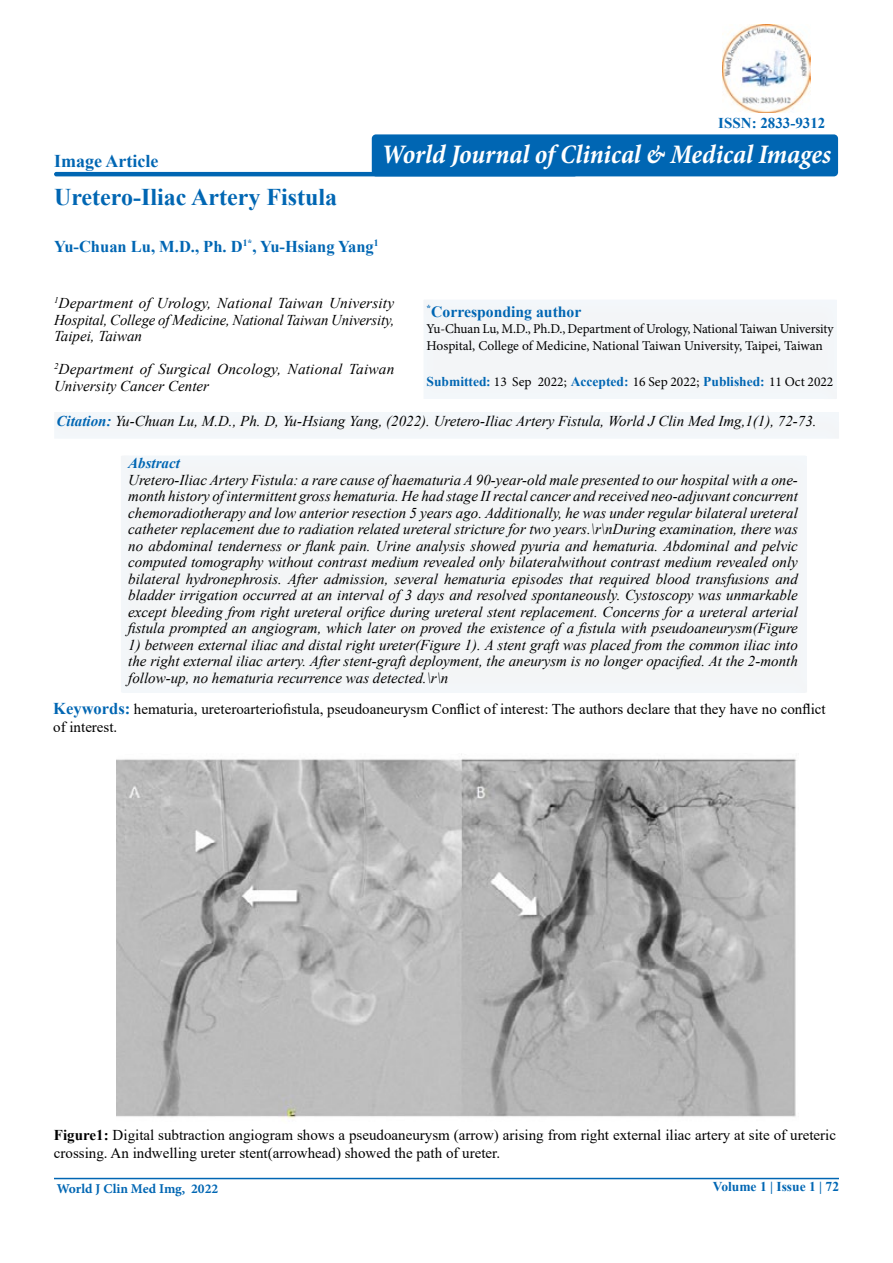
<style>
.page{position:relative;width:893px;height:1263px;background:#fff}
.page>*{position:absolute;margin:0;border:0;box-sizing:border-box;transform-origin:0 0}
.t1{font:italic 700 condensed 27px "Minion Pro";letter-spacing:-.005em;color:#fff}
.t2{font:700 24px "Times New Roman";color:#0066b3}
.t3{font:700 18px "Times New Roman";color:#0066b3}
.t4{font:700 16.5px "Times New Roman";color:#0066b3}
.t5{font:700 15.75px "Times New Roman";color:#0066b3}
.t6{font:italic 15px/16.5px "Times New Roman";color:#000;text-align:justify}
.t7{font:15px/18px "Times New Roman";color:#000}
.t8{font:700 15px "Times New Roman";color:#0066b3}
.t9{font:italic 700 15px "Times New Roman";color:#0066b3}
.t10{font:13.5px/16.5px "Minion Pro";letter-spacing:-.01em;color:#000}
.t11{font:700 13.5px "Times New Roman";color:#0066b3}
.t12{font:700 13.5px "Minion Pro";color:#0066b3}
.s1{font-family:"Minion Pro";font-weight:400;color:#000}
.s2{font-weight:700;color:#0066b3}
.s3{font-weight:700;font-size:16.5px;color:#0066b3}
.s4{font-weight:700}
</style>
<div class="page">
<hr style="left:54px;top:172px;width:523px;height:4px;background:#0066b3;border-radius:2px">
<hr style="left:54px;top:1178px;width:785px;height:1px;background:#0066b3">
<div style="left:410px;top:290px;width:440px;height:111px;background:#f3f5f7"></div>
<div style="left:372px;top:134px;width:466px;height:42px;background:#0066b3;border-radius:4px"></div>
<div style="left:108px;top:445px;width:713px;height:249px;background:#f3f5f6"></div>
<div style="left:42px;top:402px;width:811px;height:38px;background:#f3f6f9"></div>
<img style="left:116px;top:754px;width:680px;height:366px">
<img style="left:722px;top:25px;width:89px;height:88px">
<p class="t3" style="left:54px;top:148px;width:106px">Image Article</p>
<h2 class="t2" style="left:54px;top:179px;width:285px">Uretero-Iliac Artery Fistula</h2>
<p class="t8" style="left:718px;top:112px;width:109px">ISSN: 2833-9312</p>
<h1 class="t1" style="left:382px;top:135px;width:451px">World Journal of Clinical &amp; Medical Images</h1>
<p class="t4" style="left:54px;top:234px;width:326px">Yu-Chuan Lu, M.D., Ph. D<sup>1*</sup>, Yu-Hsiang Yang<sup>1</sup></p>
<p class="t6" style="left:54px;top:294px;width:342px"><sup>1</sup>Department of Urology, National Taiwan University Hospital, College of Medicine, National Taiwan University, Taipei, Taiwan</p>
<p class="t6" style="left:54px;top:360px;width:342px"><sup>2</sup>Department of Surgical Oncology, National Taiwan<br>University Cancer Center</p>
<p class="t5" style="left:427px;top:300px;width:156px"><sup>*</sup>Corresponding author</p>
<p class="t10" style="left:427px;top:321px;width:408px">Yu-Chuan Lu, M.D., Ph.D., Department of Urology, National Taiwan University<br>Hospital, College of Medicine, National Taiwan University, Taipei, Taiwan</p>
<p class="t11" style="left:427px;top:371px;width:408px">Submitted: <span class="s1">13 Sep 2022;</span> Accepted: <span class="s1">16 Sep 2022;</span> Published: <span class="s1">11 Oct 2022</span></p>
<p class="t6" style="left:57px;top:412px;width:762px"><span class="s2">Citation:</span> Yu-Chuan Lu, M.D., Ph. D, Yu-Hsiang Yang, (2022). Uretero-Iliac Artery Fistula, World J Clin Med Img,1(1), 72-73.</p>
<p class="t9" style="left:128px;top:453px;width:53px">Abstract</p>
<p class="t6" style="left:128px;top:471px;width:671px">Uretero-Iliac Artery Fistula: a rare cause of haematuria A 90-year-old male presented to our hospital with a one&shy;month history of intermittent gross hematuria. He had stage II rectal cancer and received neo-adjuvant concurrent chemoradiotherapy and low anterior resection 5 years ago. Additionally, he was under regular bilateral ureteral catheter replacement due to radiation related ureteral stricture for two years.\r\nDuring examination, there was no abdominal tenderness or flank pain. Urine analysis showed pyuria and hematuria. Abdominal and pelvic computed tomography without contrast medium revealed only bilateralwithout contrast medium revealed only bilateral hydronephrosis. After admission, several hematuria episodes that required blood transfusions and bladder irrigation occurred at an interval of 3 days and resolved spontaneously. Cystoscopy was unmarkable except bleeding from right ureteral orifice during ureteral stent replacement. Concerns for a ureteral arterial fistula prompted an angiogram, which later on proved the existence of a fistula with pseudoaneurysm(Figure</p>
<p class="t6" style="left:128px;top:636px;width:671px">1) between external iliac and distal right ureter(Figure 1). A stent graft was placed from the common iliac into the right external iliac artery. After stent-graft deployment, the aneurysm is no longer opacified. At the 2-month follow-up, no hematuria recurrence was detected.\r\n</p>
<p class="t7" style="left:53px;top:699px;width:774px"><span class="s3">Keywords:</span> hematuria, ureteroarteriofistula, pseudoaneurysm Conflict of interest: The authors declare that they have no conflict of interest.</p>
<p class="t7" style="left:54px;top:1125px;width:783px"><span class="s4">Figure1:</span> Digital subtraction angiogram shows a pseudoaneurysm (arrow) arising from right external iliac artery at site of ureteric crossing. An indwelling ureter stent(arrowhead) showed the path of ureter.</p>
<p class="t12" style="left:57px;top:1179px;width:163px">World J Clin Med Img, 2022</p>
<p class="t11" style="left:713px;top:1177px;width:128px">Volume 1 | Issue 1 | 72</p>
</div>
